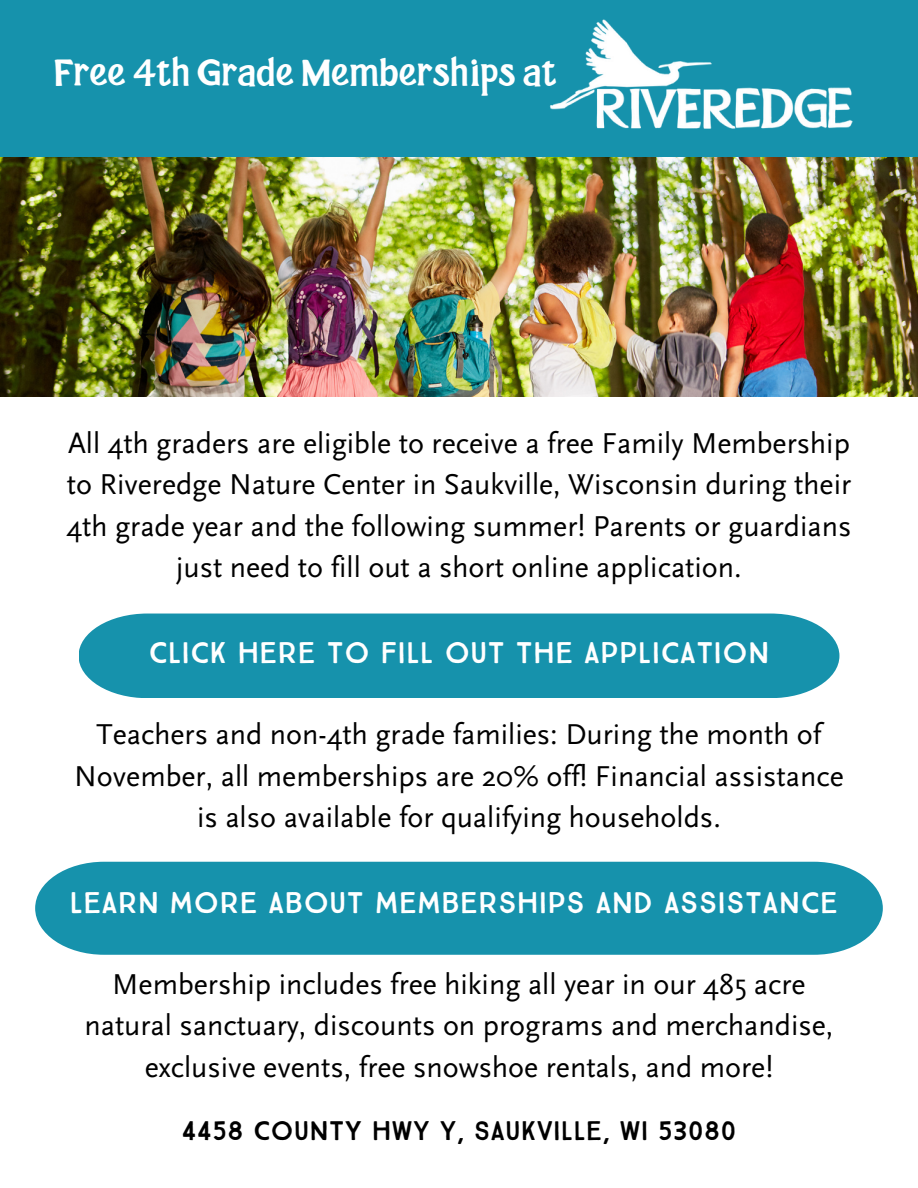
<style>
.page{position:relative;width:918px;height:1188px;background:#fff}
.page>*{position:absolute;margin:0;border:0;box-sizing:border-box;transform-origin:0 0}
.t1{font:42px "Riveredge Lynne";color:#fff}
.t2{font:30px/41.7px "Scala Sans OT";color:#000;text-align:center}
.t3{font:30px "True North";color:#fff}
.t4{font:27px "True North";color:#000}
</style>
<div class="page">
<div style="left:79px;top:614px;width:760px;height:84px;background:#1692ac"></div>
<div style="left:35px;top:862px;width:848px;height:93px;background:#1692ac"></div>
<div style="left:0;top:0;width:918px;height:164px;background:#1692ac"></div>
<img style="left:550px;top:19px;width:303px;height:110px">
<img style="left:0;top:157px;width:918px;height:240px">
<p class="t1" style="left:54px;top:58px;width:504px">Free 4th Grade Memberships at</p>
<p class="t2" style="left:66px;top:425px;width:787px">All 4th graders are eligible to receive a free Family Membership to Riveredge Nature Center in Saukville, Wisconsin during their 4th grade year and the following summer! Parents or guardians just need to fill out a short online application.</p>
<p class="t3" style="left:148px;top:634px;width:623px">CLICK HERE TO FILL OUT THE APPLICATION</p>
<p class="t2" style="left:74px;top:716px;width:771px">Teachers and non-4th grade families: During the month of<br>November, all memberships are 20% off! Financial assistance is also available for qualifying households.</p>
<p class="t3" style="left:69px;top:884px;width:770px">LEARN MORE ABOUT MEMBERSHIPS AND ASSISTANCE</p>
<p class="t2" style="left:84px;top:966px;width:751px">Membership includes free hiking all year in our 485 acre natural sanctuary, discounts on programs and merchandise, exclusive events, free snowshoe rentals, and more!</p>
<p class="t4" style="left:182px;top:1114px;width:556px">4458 COUNTY HWY Y, SAUKVILLE, WI 53080</p>
</div>
